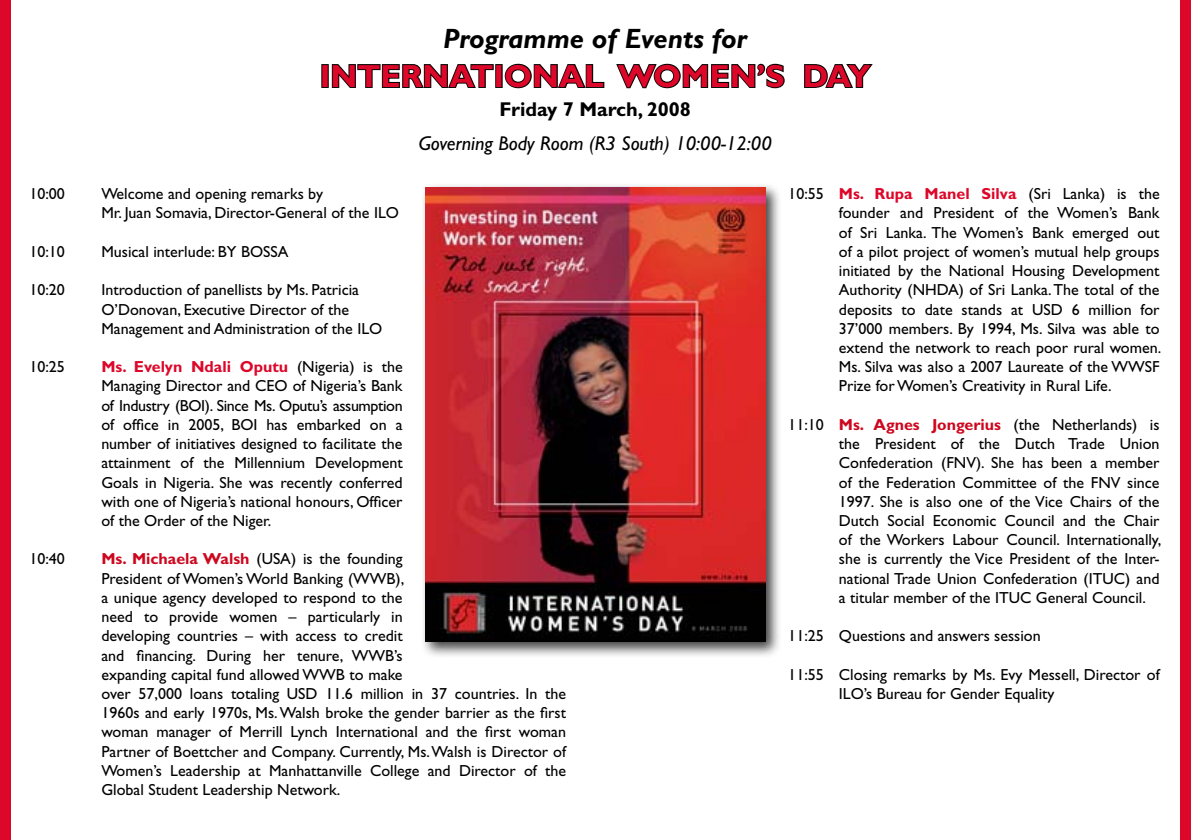
<style>
.page{position:relative;width:1191px;height:840px;background:#fff}
.page>*{position:absolute;margin:0;border:0;box-sizing:border-box;transform-origin:0 0}
.t1{font:700 32px "Gill Sans Std";color:#dd0729}
.t2{font:italic 700 28px "Gill Sans Std";color:#000}
.t3{font:italic 20px "Gill Sans Std";color:#000}
.t4{font:700 20px "Gill Sans Std";color:#000}
.t5{font:16px/19.2px "Gill Sans Std";color:#000}
.s1{font-weight:700;color:#dd0729}
.s2{font-weight:700;color:#cd071e}
</style>
<div class="page">
<div style="left:420px;top:182px;width:370px;height:484px;background:#000;opacity:.75"></div>
<img style="left:425px;top:187px;width:340px;height:454px">
<div style="left:321px;top:64px;width:8px;height:24px;border:2px solid #000"></div>
<svg style="left:331px;top:64px;width:163px;height:24px"></svg>
<div style="left:495px;top:64px;width:7px;height:24px;border:2px solid #000"></div>
<svg style="left:504px;top:63px;width:101px;height:26px"></svg>
<svg style="left:616px;top:63px;width:169px;height:26px"></svg>
<svg style="left:804px;top:64px;width:69px;height:24px"></svg>
<div style="left:0;top:0;width:10px;height:839px;background:#dd0729"></div>
<div style="left:1180px;top:0;width:11px;height:839px;background:#dd0729"></div>
<h2 class="t2" style="left:443px;top:23px;width:305px">Programme of Events for</h2>
<h1 class="t1" style="left:320px;top:57px;width:552px">INTERNATIONAL WOMEN’S DAY</h1>
<p class="t4" style="left:499px;top:97px;width:193px">Friday 7 March, 2008</p>
<p class="t3" style="left:419px;top:132px;width:354px">Governing Body Room (R3 South) 10:00-12:00</p>
<p class="t5" style="left:29px;top:184px;width:37px">10:00</p>
<p class="t5" style="left:101px;top:184px;width:299px">Welcome and opening remarks by<br>Mr. Juan Somavia, Director-General of the ILO</p>
<p class="t5" style="left:29px;top:242px;width:37px">10:10</p>
<p class="t5" style="left:101px;top:242px;width:189px">Musical interlude: BY BOSSA</p>
<p class="t5" style="left:29px;top:280px;width:37px">10:20</p>
<p class="t5" style="left:101px;top:280px;width:282px">Introduction of panellists by Ms. Patricia<br>O’Donovan, Executive Director of the<br>Management and Administration of the ILO</p>
<p class="t5" style="left:29px;top:357px;width:37px">10:25</p>
<p class="t5" style="left:101px;top:357px;width:303px;text-align:justify"><span class="s1">Ms. Evelyn Ndali Oputu</span> (Nigeria) is the Managing Director and CEO of Nigeria’s Bank of Industry (BOI). Since Ms. Oputu’s assumption of office in 2005, BOI has embarked on a number of initiatives designed to facilitate the attainment of the Millennium Development Goals in Nigeria. She was recently conferred with one of Nigeria’s national honours, Officer of the Order of the Niger.</p>
<p class="t5" style="left:29px;top:549px;width:37px">10:40</p>
<p class="t5" style="left:101px;top:549px;width:466px"><span class="s2">Ms. Michaela Walsh</span> (USA) is the founding<br>President of Women’s World Banking (WWB),<br>a unique agency developed to respond to the<br>need to provide women – particularly in<br>developing countries – with access to credit<br>and financing. During her tenure, WWB’s<br>expanding capital fund allowed WWB to make<br>over 57,000 loans totaling USD 11.6 million in 37 countries. In the 1960s and early 1970s, Ms. Walsh broke the gender barrier as the first woman manager of Merrill Lynch International and the first woman Partner of Boettcher and Company. Currently, Ms. Walsh is Director of Women’s Leadership at Manhattanville College and Director of the Global Student Leadership Network.</p>
<p class="t5" style="left:839px;top:184px;width:324px;text-align:justify;text-indent:-51px">10:55 <span class="s1">Ms. Rupa Manel Silva</span> (Sri Lanka) is the founder and President of the Women’s Bank of Sri Lanka. The Women’s Bank emerged out of a pilot project of women’s mutual help groups initiated by the National Housing Development Authority (NHDA) of Sri Lanka. The total of the deposits to date stands at USD 6 million for 37’000 members. By 1994, Ms. Silva was able to extend the network to reach poor rural women.<br>Ms. Silva was also a 2007 Laureate of the WWSF Prize for Women’s Creativity in Rural Life.</p>
<p class="t5" style="left:839px;top:415px;width:324px;text-align:justify;text-indent:-51px">11:10 <span class="s2">Ms. Agnes Jongerius</span> (the Netherlands) is the President of the Dutch Trade Union Confederation (FNV). She has been a member of the Federation Committee of the FNV since 1997. She is also one of the Vice Chairs of the Dutch Social Economic Council and the Chair of the Workers Labour Council. Internationally, she is currently the Vice President of the Inter&shy;national Trade Union Confederation (ITUC) and a titular member of the ITUC General Council.</p>
<p class="t5" style="left:788px;top:626px;width:254px">11:25 Questions and answers session</p>
<p class="t5" style="left:839px;top:664px;width:322px;text-indent:-51px">11:55 Closing remarks by Ms. Evy Messell, Director of<br>ILO’s Bureau for Gender Equality</p>
</div>
